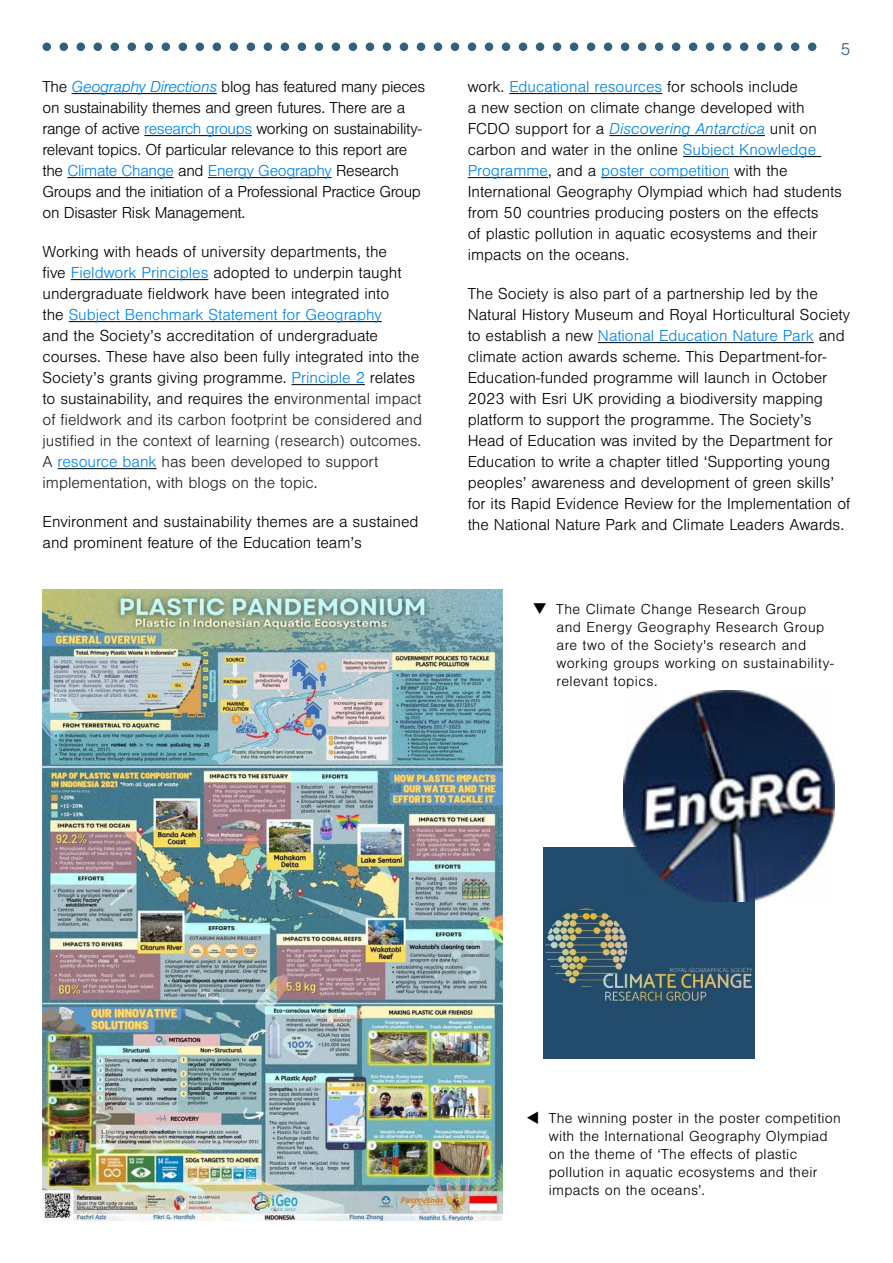
<style>
.page{position:relative;width:893px;height:1263px;background:#fff}
.page>*{position:absolute;margin:0;border:0;box-sizing:border-box;transform-origin:0 0}
.t1{font:300 18px "Nimbus San";color:#32617a}
.t2{font:300 16.5px/21px "Nimbus San";color:#000}
.t3{font:300 16.5px/21px "Nimbus San";letter-spacing:-.02em;color:#000}
.t4{font:300 15px/18px "Nimbus San";letter-spacing:.02em;color:#000}
.s1{font-style:italic;color:#0085e7}
.s2{color:#0085e7}
.s3{color:#212121}
</style>
<div class="page">
<div style="left:43px;top:43px;width:8px;height:8px;background:#32617a;border-radius:50%"></div>
<div style="left:60px;top:43px;width:8px;height:8px;background:#32617a;border-radius:50%"></div>
<div style="left:77px;top:43px;width:8px;height:8px;background:#32617a;border-radius:50%"></div>
<div style="left:94px;top:43px;width:8px;height:8px;background:#32617a;border-radius:50%"></div>
<div style="left:128px;top:43px;width:8px;height:8px;background:#32617a;border-radius:50%"></div>
<div style="left:145px;top:43px;width:8px;height:8px;background:#32617a;border-radius:50%"></div>
<div style="left:162px;top:43px;width:8px;height:8px;background:#32617a;border-radius:50%"></div>
<div style="left:179px;top:43px;width:8px;height:8px;background:#32617a;border-radius:50%"></div>
<div style="left:349px;top:43px;width:8px;height:8px;background:#32617a;border-radius:50%"></div>
<div style="left:366px;top:43px;width:8px;height:8px;background:#32617a;border-radius:50%"></div>
<div style="left:383px;top:43px;width:8px;height:8px;background:#32617a;border-radius:50%"></div>
<div style="left:400px;top:43px;width:8px;height:8px;background:#32617a;border-radius:50%"></div>
<div style="left:434px;top:43px;width:8px;height:8px;background:#32617a;border-radius:50%"></div>
<div style="left:451px;top:43px;width:8px;height:8px;background:#32617a;border-radius:50%"></div>
<div style="left:468px;top:43px;width:8px;height:8px;background:#32617a;border-radius:50%"></div>
<div style="left:485px;top:43px;width:8px;height:8px;background:#32617a;border-radius:50%"></div>
<div style="left:111px;top:43px;width:8px;height:8px;background:#32617a;border-radius:50%"></div>
<div style="left:417px;top:43px;width:8px;height:8px;background:#32617a;border-radius:50%"></div>
<div style="left:196px;top:43px;width:8px;height:8px;background:#32617a;border-radius:50%"></div>
<div style="left:213px;top:43px;width:8px;height:8px;background:#32617a;border-radius:50%"></div>
<div style="left:230px;top:43px;width:8px;height:8px;background:#32617a;border-radius:50%"></div>
<div style="left:247px;top:43px;width:8px;height:8px;background:#32617a;border-radius:50%"></div>
<div style="left:281px;top:43px;width:8px;height:8px;background:#32617a;border-radius:50%"></div>
<div style="left:298px;top:43px;width:8px;height:8px;background:#32617a;border-radius:50%"></div>
<div style="left:315px;top:43px;width:8px;height:8px;background:#32617a;border-radius:50%"></div>
<div style="left:332px;top:43px;width:8px;height:8px;background:#32617a;border-radius:50%"></div>
<div style="left:264px;top:43px;width:8px;height:8px;background:#32617a;border-radius:50%"></div>
<div style="left:502px;top:43px;width:8px;height:8px;background:#32617a;border-radius:50%"></div>
<div style="left:519px;top:43px;width:8px;height:8px;background:#32617a;border-radius:50%"></div>
<div style="left:536px;top:43px;width:8px;height:8px;background:#32617a;border-radius:50%"></div>
<div style="left:553px;top:43px;width:8px;height:8px;background:#32617a;border-radius:50%"></div>
<div style="left:587px;top:43px;width:8px;height:8px;background:#32617a;border-radius:50%"></div>
<div style="left:604px;top:43px;width:8px;height:8px;background:#32617a;border-radius:50%"></div>
<div style="left:621px;top:43px;width:8px;height:8px;background:#32617a;border-radius:50%"></div>
<div style="left:638px;top:43px;width:8px;height:8px;background:#32617a;border-radius:50%"></div>
<div style="left:570px;top:43px;width:8px;height:8px;background:#32617a;border-radius:50%"></div>
<div style="left:655px;top:43px;width:8px;height:8px;background:#32617a;border-radius:50%"></div>
<div style="left:672px;top:43px;width:8px;height:8px;background:#32617a;border-radius:50%"></div>
<div style="left:689px;top:43px;width:8px;height:8px;background:#32617a;border-radius:50%"></div>
<div style="left:706px;top:43px;width:8px;height:8px;background:#32617a;border-radius:50%"></div>
<div style="left:740px;top:43px;width:8px;height:8px;background:#32617a;border-radius:50%"></div>
<div style="left:757px;top:43px;width:8px;height:8px;background:#32617a;border-radius:50%"></div>
<div style="left:774px;top:43px;width:8px;height:8px;background:#32617a;border-radius:50%"></div>
<div style="left:791px;top:43px;width:8px;height:8px;background:#32617a;border-radius:50%"></div>
<div style="left:723px;top:43px;width:8px;height:8px;background:#32617a;border-radius:50%"></div>
<div style="left:808px;top:43px;width:8px;height:8px;background:#32617a;border-radius:50%"></div>
<hr style="left:72px;top:93px;width:145px;height:1px;background:#000">
<hr style="left:144px;top:135px;width:108px;height:1px;background:#000">
<hr style="left:67px;top:177px;width:107px;height:1px;background:#000">
<hr style="left:208px;top:177px;width:123px;height:1px;background:#000">
<hr style="left:71px;top:279px;width:137px;height:1px;background:#000">
<hr style="left:69px;top:321px;width:313px;height:1px;background:#000">
<hr style="left:292px;top:384px;width:73px;height:1px;background:#000">
<hr style="left:58px;top:468px;width:99px;height:1px;background:#000">
<hr style="left:509px;top:93px;width:153px;height:1px;background:#000">
<hr style="left:609px;top:135px;width:156px;height:1px;background:#000">
<hr style="left:683px;top:156px;width:138px;height:1px;background:#000">
<hr style="left:468px;top:177px;width:80px;height:1px;background:#000">
<hr style="left:601px;top:177px;width:128px;height:1px;background:#000">
<hr style="left:598px;top:342px;width:216px;height:1px;background:#000">
<img style="left:43px;top:589px;width:459px;height:631px">
<img style="left:544px;top:848px;width:211px;height:211px">
<img style="left:624px;top:690px;width:211px;height:211px">
<p class="t3" style="left:43px;top:77px;width:384px">The <span class="s1">Geography Directions</span> blog has featured many pieces on sustainability themes and green futures. There are a range of active <span class="s2">research groups</span> working on sustainability&shy;relevant topics. Of particular relevance to this report are the <span class="s2">Climate Change</span> and <span class="s2">Energy Geography</span> Research Groups and the initiation of a Professional Practice Group on Disaster Risk Management.</p>
<p class="t2" style="left:43px;top:242px;width:381px">Working with heads of university departments, the<br>five <span class="s2">Fieldwork Principles</span> adopted to underpin taught undergraduate fieldwork have been integrated into<br>the <span class="s2">Subject Benchmark Statement for Geography<br></span>and the Society’s accreditation of undergraduate courses. These have also been fully integrated into the Society’s grants giving programme. <span class="s2">Principle 2</span> relates to sustainability, and requires the en<span class="s3">vironmental impact of fieldwork and its carbon footprint be considered and justified in the context of learning (research) outcomes.<br>A</span> <span class="s2">resource bank</span> <span class="s3">has been developed to support implementation, with blogs on the topic.</span></p>
<p class="t2" style="left:43px;top:512px;width:378px">Environment and sustainability themes are a sustained and prominent feature of the Education team’s</p>
<p class="t1" style="left:840px;top:39px;width:12px">5</p>
<p class="t2" style="left:468px;top:77px;width:376px">work. <span class="s2">Educational resources</span> for schools include<br>a new section on climate change developed with FCDO support for a <span class="s1">Discovering Antarctica</span> unit on carbon and water in the online <span class="s2">Subject Knowledge Programme</span>, and a <span class="s2">poster competition</span> with the International Geography Olympiad which had students from 50 countries producing posters on the effects<br>of plastic pollution in aquatic ecosystems and their impacts on the oceans.</p>
<p class="t2" style="left:468px;top:284px;width:384px">The Society is also part of a partnership led by the Natural History Museum and Royal Horticultural Society to establish a new <span class="s2">National Education Nature Park</span> and climate action awards scheme. This Department-for-Education-funded programme will launch in October 2023 with Esri UK providing a biodiversity mapping platform to support the programme. The Society’s Head of Education was invited by the Department for Education to write a chapter titled ‘Supporting young peoples’ awareness and development of green skills’ for its Rapid Evidence Review for the Implementation of the National Nature Park and Climate Leaders Awards.</p>
<p class="t4" style="left:556px;top:600px;width:279px;text-indent:-24px">❑ The Climate Change Research Group and Energy Geography Research Group are two of the Society's research and working groups working on sustainability&shy;relevant topics.</p>
<p class="t4" style="left:549px;top:1109px;width:294px;text-indent:-22px">▼ The winning poster in the poster competition with the International Geography Olympiad on the theme of ‘The effects of plastic pollution in aquatic ecosystems and their impacts on the oceans’.</p>
</div>
